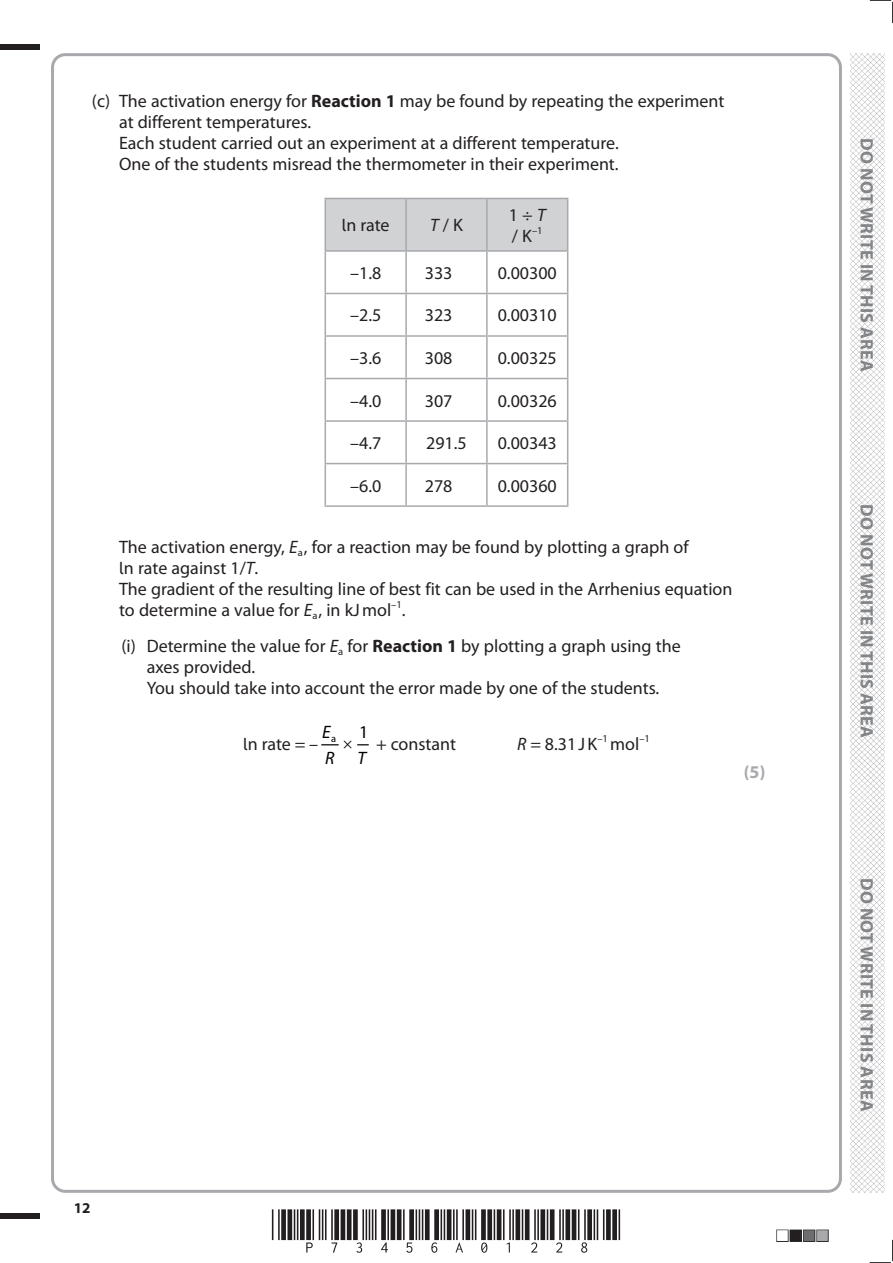
<style>
.page{position:relative;width:893px;height:1263px;background:#fff}
.page>*{position:absolute;margin:0;border:0;box-sizing:border-box;transform-origin:0 0}
.t1{font:18px/21px "Myriad Pro";color:#231f20}
.t2{font:700 18px "Myriad Pro";letter-spacing:.02em;color:#808285}
.t3{font:italic 18px/26.1px "Myriad Pro";color:#000}
.t4{font:700 18px "Myriad Pro";color:#a8a9ad}
.t5{font:18px "Myriad Pro";color:#000}
.t6{font:700 15px "Myriad Pro";color:#231f20}
.t7{font:10.5px "Myriad Pro";color:#231f20}
.t8{font:10.5px "Myriad Pro";color:#000}
.s1{font-weight:700}
.s2{font-family:"Trebuchet MS";font-size:16.5px}
.s3{font-style:italic}
</style>
<div class="page">
<div style="left:0;top:44px;width:40px;height:5px;background:#231f20"></div>
<div style="left:0;top:1214px;width:40px;height:5px;background:#231f20"></div>
<svg style="left:870px;top:0;width:23px;height:23px"></svg>
<svg style="left:870px;top:1240px;width:23px;height:23px"></svg>
<img style="left:850px;top:53px;width:34px;height:1140px">
<div style="left:326px;top:199px;width:241px;height:51px;background:#d1d2d4"></div>
<hr style="left:325px;top:198px;width:81px;height:1px;background:#a8a9ad">
<hr style="left:325px;top:199px;width:1px;height:51px;background:#a8a9ad">
<hr style="left:406px;top:198px;width:81px;height:1px;background:#a8a9ad">
<hr style="left:405px;top:199px;width:2px;height:51px;background:#a8a9ad">
<hr style="left:487px;top:198px;width:81px;height:1px;background:#a8a9ad">
<hr style="left:486px;top:199px;width:2px;height:51px;background:#a8a9ad">
<hr style="left:567px;top:199px;width:1px;height:51px;background:#a8a9ad">
<hr style="left:325px;top:250px;width:81px;height:2px;background:#a8a9ad">
<hr style="left:325px;top:252px;width:1px;height:41px;background:#a8a9ad">
<hr style="left:406px;top:250px;width:81px;height:2px;background:#a8a9ad">
<hr style="left:405px;top:252px;width:2px;height:41px;background:#a8a9ad">
<hr style="left:487px;top:250px;width:81px;height:2px;background:#a8a9ad">
<hr style="left:486px;top:252px;width:2px;height:41px;background:#a8a9ad">
<hr style="left:567px;top:252px;width:1px;height:41px;background:#a8a9ad">
<hr style="left:325px;top:293px;width:81px;height:1px;background:#a8a9ad">
<hr style="left:325px;top:294px;width:1px;height:41px;background:#a8a9ad">
<hr style="left:406px;top:293px;width:81px;height:1px;background:#a8a9ad">
<hr style="left:405px;top:294px;width:2px;height:41px;background:#a8a9ad">
<hr style="left:487px;top:293px;width:81px;height:1px;background:#a8a9ad">
<hr style="left:486px;top:294px;width:2px;height:41px;background:#a8a9ad">
<hr style="left:567px;top:294px;width:1px;height:41px;background:#a8a9ad">
<hr style="left:325px;top:335px;width:81px;height:2px;background:#a8a9ad">
<hr style="left:325px;top:337px;width:1px;height:41px;background:#a8a9ad">
<hr style="left:406px;top:335px;width:81px;height:2px;background:#a8a9ad">
<hr style="left:405px;top:337px;width:2px;height:41px;background:#a8a9ad">
<hr style="left:487px;top:335px;width:81px;height:2px;background:#a8a9ad">
<hr style="left:486px;top:337px;width:2px;height:41px;background:#a8a9ad">
<hr style="left:567px;top:337px;width:1px;height:41px;background:#a8a9ad">
<hr style="left:325px;top:378px;width:81px;height:1px;background:#a8a9ad">
<hr style="left:325px;top:379px;width:1px;height:41px;background:#a8a9ad">
<hr style="left:406px;top:378px;width:81px;height:1px;background:#a8a9ad">
<hr style="left:405px;top:379px;width:2px;height:41px;background:#a8a9ad">
<hr style="left:487px;top:378px;width:81px;height:1px;background:#a8a9ad">
<hr style="left:486px;top:379px;width:2px;height:41px;background:#a8a9ad">
<hr style="left:567px;top:379px;width:1px;height:41px;background:#a8a9ad">
<hr style="left:325px;top:420px;width:81px;height:2px;background:#a8a9ad">
<hr style="left:325px;top:422px;width:1px;height:41px;background:#a8a9ad">
<hr style="left:406px;top:420px;width:81px;height:2px;background:#a8a9ad">
<hr style="left:405px;top:422px;width:2px;height:41px;background:#a8a9ad">
<hr style="left:487px;top:420px;width:81px;height:2px;background:#a8a9ad">
<hr style="left:486px;top:422px;width:2px;height:41px;background:#a8a9ad">
<hr style="left:567px;top:422px;width:1px;height:41px;background:#a8a9ad">
<hr style="left:325px;top:463px;width:81px;height:1px;background:#a8a9ad">
<hr style="left:325px;top:464px;width:1px;height:41px;background:#a8a9ad">
<hr style="left:406px;top:463px;width:81px;height:1px;background:#a8a9ad">
<hr style="left:405px;top:464px;width:2px;height:41px;background:#a8a9ad">
<hr style="left:487px;top:463px;width:81px;height:1px;background:#a8a9ad">
<hr style="left:486px;top:464px;width:2px;height:41px;background:#a8a9ad">
<hr style="left:567px;top:464px;width:1px;height:41px;background:#a8a9ad">
<hr style="left:325px;top:505px;width:81px;height:2px;background:#a8a9ad">
<hr style="left:406px;top:505px;width:81px;height:2px;background:#a8a9ad">
<hr style="left:487px;top:505px;width:81px;height:2px;background:#a8a9ad">
<svg style="left:321px;top:744px;width:48px;height:2px"></svg>
<p class="t1" style="left:119px;top:90px;width:607px;text-indent:-27px">(c) The activation energy for <span class="s1">Reaction 1</span> may be found by repeating the experiment at different temperatures.<br>Each student carried out an experiment at a different temperature.<br>One of the students misread the thermometer in their experiment.</p>
<p class="t1" style="left:342px;top:215px;width:49px"><span class="s2">l</span>n rate</p>
<p class="t1" style="left:430px;top:215px;width:34px"><span class="s3">T</span> / K</p>
<p class="t1" style="left:509px;top:204px;width:38px">1 ÷ <span class="s3">T </span>/ K</p>
<p class="t7" style="left:532px;top:224px;width:12px">–1</p>
<p class="t1" style="left:350px;top:262px;width:33px">–1.8</p>
<p class="t1" style="left:425px;top:262px;width:29px">333</p>
<p class="t1" style="left:498px;top:262px;width:61px">0.00300</p>
<p class="t1" style="left:350px;top:305px;width:33px">–2.5</p>
<p class="t1" style="left:425px;top:305px;width:29px">323</p>
<p class="t1" style="left:498px;top:305px;width:61px">0.00310</p>
<p class="t1" style="left:350px;top:347px;width:33px">–3.6</p>
<p class="t1" style="left:425px;top:347px;width:29px">308</p>
<p class="t1" style="left:498px;top:347px;width:61px">0.00325</p>
<p class="t1" style="left:350px;top:390px;width:33px">–4.0</p>
<p class="t1" style="left:425px;top:390px;width:29px">307</p>
<p class="t1" style="left:498px;top:390px;width:61px">0.00326</p>
<p class="t1" style="left:350px;top:432px;width:33px">–4.7</p>
<p class="t1" style="left:426px;top:432px;width:42px">291.5</p>
<p class="t1" style="left:498px;top:432px;width:61px">0.00343</p>
<p class="t1" style="left:350px;top:475px;width:33px">–6.0</p>
<p class="t1" style="left:425px;top:475px;width:29px">278</p>
<p class="t1" style="left:498px;top:475px;width:61px">0.00360</p>
<p class="t1" style="left:119px;top:537px;width:615px">The activation energy, <span class="s3">E</span><sub>a</sub>, for a reaction may be found by plotting a graph of<br><span class="s2">l</span>n rate against 1/<span class="s3">T</span>.<br>The gradient of the resulting line of best fit can be used in the Arrhenius equation to determine a value for <span class="s3">E</span><sub>a</sub>, in kJmol</p>
<p class="t7" style="left:391px;top:598px;width:12px">–1</p>
<p class="t1" style="left:121px;top:592px;width:561px;line-height:36px;text-align:center">.<br>(i) Determine the value for <span class="s3">E</span><sub>a</sub> for <span class="s1">Reaction 1</span> by plotting a graph using the</p>
<p class="t1" style="left:147px;top:657px;width:514px">axes provided.<br>You should take into account the error made by one of the students.</p>
<p class="t1" style="left:243px;top:733px;width:77px"><span class="s2">l</span>n rate = –</p>
<p class="t3" style="left:322px;top:718px;width:14px">E<br>R</p>
<p class="t5" style="left:359px;top:720px;width:11px">1</p>
<p class="t1" style="left:376px;top:733px;width:82px">+ constant</p>
<p class="t1" style="left:517px;top:733px;width:124px"><span class="s3">R</span> = 8.31JK<sup>–1</sup> mol</p>
<p class="t7" style="left:639px;top:732px;width:12px">–1</p>
<p class="t8" style="left:331px;top:732px;width:7px">a</p>
<p class="t3" style="left:357px;top:744px;width:10px">T</p>
<p class="t4" style="left:744px;top:760px;width:23px">(5)</p>
<p class="t6" style="left:74px;top:1198px;width:18px">12</p>
<p class="t2" style="left:878px;top:138px;width:235px;rotate:90deg">DO NOT WRITE IN THIS AREA</p>
<p class="t2" style="left:878px;top:504px;width:235px;rotate:90deg">DO NOT WRITE IN THIS AREA</p>
<p class="t2" style="left:878px;top:878px;width:235px;rotate:90deg">DO NOT WRITE IN THIS AREA</p>
</div>
